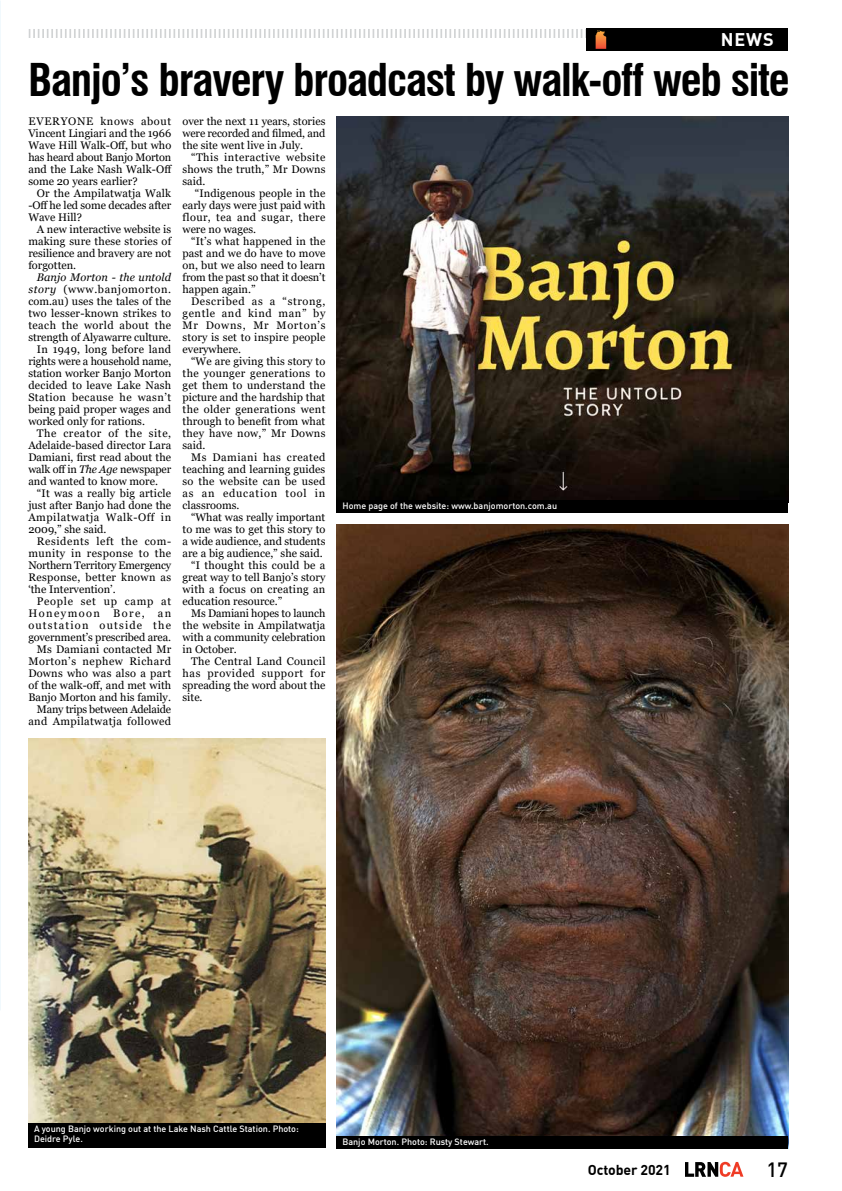
<style>
.page{position:relative;width:842px;height:1191px;background:#fff}
.page>*{position:absolute;margin:0;border:0;box-sizing:border-box;transform-origin:0 0}
.t1{font:700 condensed 44.1px "Swiss 721 BT";letter-spacing:-.03em;color:#000}
.t2{font:500 20.3px "DIN Offc";color:#000}
.t3{font:700 18px "DIN Offc";color:#fff}
.t4{font:700 14.1px "DIN Offc";letter-spacing:-.01em;color:#000}
.t5{font:11px/12px "Georgia";letter-spacing:.005em;color:#000;text-align:justify}
.t6{font:11px "Georgia";letter-spacing:.055em;color:#000}
.t7{font:11px "Georgia";letter-spacing:-.015em;color:#000}
.t8{font:11px "Georgia";letter-spacing:.045em;color:#000}
.t9{font:11px "Georgia";letter-spacing:.04em;color:#000}
.t10{font:11px "Georgia";letter-spacing:.025em;color:#000}
.t11{font:11px "Georgia";letter-spacing:.035em;color:#000}
.t12{font:11px "Georgia";letter-spacing:.05em;color:#000}
.t13{font:11px "Georgia";letter-spacing:.03em;color:#000}
.t14{font:italic 11px "Georgia";letter-spacing:.01em;color:#000}
.t15{font:11px "Georgia";letter-spacing:.105em;color:#000}
.t16{font:11px "Georgia";letter-spacing:.065em;color:#000}
.t17{font:11px "Georgia";letter-spacing:.13em;color:#000}
.t18{font:500 9px/10px "DIN Offc";color:#fff}
.s1{font-style:italic}
</style>
<div class="page">
<svg style="left:685px;top:1161px;width:58px;height:15px"></svg>
<div style="left:586px;top:28px;width:202px;height:23px;background:#000"></div>
<svg style="left:29px;top:29px;width:578px;height:20px"></svg>
<img style="left:337px;top:116px;width:451px;height:384px">
<img style="left:337px;top:524px;width:451px;height:612px">
<img style="left:28px;top:739px;width:297px;height:384px">
<div style="left:337px;top:1136px;width:451px;height:12px;background:#000"></div>
<div style="left:28px;top:1123px;width:297px;height:25px;background:#000"></div>
<div style="left:337px;top:500px;width:451px;height:12px;background:#000"></div>
<h3 class="t3" style="left:721px;top:28px;width:54px">NEWS</h3>
<h1 class="t1" style="left:28px;top:53px;width:763px">Banjo’s bravery broadcast by walk-off web site</h1>
<p class="t5" style="left:28px;top:115px;width:145px">EVERYONE knows about Vincent Lingiari and the 1966<br>Wave Hill Walk-Off, but who has heard about Banjo Morton and the Lake Nash Walk-Off some 20 years earlier?</p>
<p class="t5" style="left:28px;top:187px;width:144px;text-indent:9px">Or the Ampilatwatja Walk -Off he led some decades after Wave Hill?</p>
<p class="t5" style="left:28px;top:223px;width:144px;text-indent:9px">A new interactive website is making sure these stories of resilience and bravery are not forgotten.</p>
<p class="t14" style="left:37px;top:270px;width:136px">Banjo Morton - the untold</p>
<p class="t6" style="left:28px;top:282px;width:144px"><span class="s1">story</span> (www.banjomorton.</p>
<p class="t5" style="left:28px;top:295px;width:144px">com.au) uses the tales of the</p>
<p class="t5" style="left:28px;top:307px;width:144px">two lesser-known strikes to</p>
<p class="t9" style="left:28px;top:318px;width:144px">teach the world about the</p>
<p class="t5" style="left:28px;top:331px;width:144px">strength of Alyawarre culture.</p>
<p class="t10" style="left:37px;top:342px;width:136px">In 1949, long before land</p>
<p class="t5" style="left:28px;top:355px;width:144px">rights were a household name,</p>
<p class="t5" style="left:28px;top:367px;width:144px">station worker Banjo Morton</p>
<p class="t5" style="left:28px;top:379px;width:144px">decided to leave Lake Nash</p>
<p class="t8" style="left:28px;top:390px;width:144px">Station because he wasn’t</p>
<p class="t5" style="left:28px;top:403px;width:144px">being paid proper wages and</p>
<p class="t5" style="left:28px;top:415px;width:118px">worked only for rations.</p>
<p class="t6" style="left:37px;top:426px;width:136px">The creator of the site,</p>
<p class="t5" style="left:28px;top:439px;width:144px">Adelaide-based director Lara</p>
<p class="t5" style="left:28px;top:451px;width:144px">Damiani, first read about the</p>
<p class="t5" style="left:28px;top:463px;width:144px">walk off in <span class="s1">The Age</span> newspaper</p>
<p class="t5" style="left:28px;top:475px;width:131px">and wanted to know more.</p>
<p class="t5" style="left:37px;top:487px;width:136px">“It was a really big article</p>
<p class="t5" style="left:28px;top:499px;width:144px">just after Banjo had done the</p>
<p class="t12" style="left:28px;top:510px;width:144px">Ampilatwatja Walk-Off in</p>
<p class="t5" style="left:28px;top:523px;width:80px">2009,” she said.</p>
<p class="t6" style="left:37px;top:534px;width:136px">Residents left the com-</p>
<p class="t9" style="left:28px;top:546px;width:144px">munity in response to the</p>
<p class="t7" style="left:28px;top:558px;width:144px">Northern Territory Emergency</p>
<p class="t13" style="left:28px;top:570px;width:144px">Response, better known as</p>
<p class="t5" style="left:28px;top:583px;width:89px">‘the Intervention’.</p>
<p class="t16" style="left:37px;top:594px;width:136px">People set up camp at</p>
<p class="t17" style="left:28px;top:606px;width:144px">Honeymoon Bore, an</p>
<p class="t15" style="left:28px;top:618px;width:144px">outstation outside the</p>
<p class="t5" style="left:28px;top:631px;width:144px">government’s prescribed area.</p>
<p class="t5" style="left:37px;top:643px;width:136px">Ms Damiani contacted Mr</p>
<p class="t8" style="left:28px;top:654px;width:144px">Morton’s nephew Richard</p>
<p class="t5" style="left:28px;top:667px;width:144px">Downs who was also a part</p>
<p class="t5" style="left:28px;top:679px;width:144px">of the walk-off, and met with</p>
<p class="t5" style="left:28px;top:691px;width:144px">Banjo Morton and his family.</p>
<p class="t7" style="left:37px;top:702px;width:136px">Many trips between Adelaide</p>
<p class="t11" style="left:28px;top:714px;width:144px">and Ampilatwatja followed</p>
<p class="t5" style="left:183px;top:115px;width:144px">over the next 11 years, stories were recorded and filmed, and the site went live in July.</p>
<p class="t5" style="left:183px;top:151px;width:144px;text-indent:9px">“This interactive website shows the truth,” Mr Downs said.</p>
<p class="t5" style="left:183px;top:187px;width:144px;text-indent:12px">“Indigenous people in the early days were just paid with flour, tea and sugar, there were no wages.</p>
<p class="t5" style="left:183px;top:235px;width:144px;text-indent:9px">“It’s what happened in the past and we do have to move on, but we also need to learn from the past so that it doesn’t happen again.”</p>
<p class="t5" style="left:183px;top:295px;width:144px;text-indent:9px">Described as a “strong, gentle and kind man” by Mr Downs, Mr Morton’s story is set to inspire people everywhere.</p>
<p class="t5" style="left:183px;top:355px;width:144px;text-indent:9px">“We are giving this story to the younger generations to get them to understand the picture and the hardship that the older generations went through to benefit from what they have now,” Mr Downs said.</p>
<p class="t5" style="left:183px;top:451px;width:144px;text-indent:9px">Ms Damiani has created teaching and learning guides so the website can be used as an education tool in classrooms.</p>
<p class="t5" style="left:191px;top:511px;width:136px">“What was really important</p>
<p class="t5" style="left:183px;top:523px;width:144px">to me was to get this story to</p>
<p class="t5" style="left:183px;top:535px;width:144px">a wide audience, and students</p>
<p class="t5" style="left:183px;top:547px;width:142px">are a big audience,” she said.</p>
<p class="t5" style="left:191px;top:559px;width:136px">“I thought this could be a</p>
<p class="t5" style="left:183px;top:571px;width:144px">great way to tell Banjo’s story</p>
<p class="t5" style="left:183px;top:583px;width:144px">with a focus on creating an</p>
<p class="t5" style="left:183px;top:595px;width:101px">education resource.”</p>
<p class="t5" style="left:191px;top:607px;width:136px">Ms Damiani hopes to launch</p>
<p class="t5" style="left:183px;top:619px;width:144px">the website in Ampilatwatja</p>
<p class="t5" style="left:183px;top:631px;width:144px">with a community celebration</p>
<p class="t5" style="left:183px;top:643px;width:56px">in October.</p>
<p class="t10" style="left:191px;top:654px;width:136px">The Central Land Council</p>
<p class="t6" style="left:183px;top:666px;width:144px">has provided support for</p>
<p class="t5" style="left:183px;top:679px;width:144px">spreading the word about the</p>
<p class="t5" style="left:183px;top:691px;width:22px">site.</p>
<p class="t18" style="left:342px;top:501px;width:216px">Home page of the website: www.banjomorton.com.au</p>
<p class="t18" style="left:34px;top:1123px;width:266px">A young Banjo working out at the Lake Nash Cattle Station. Photo:<br>Deidre Pyle.</p>
<p class="t18" style="left:342px;top:1136px;width:148px">Banjo Morton. Photo: Rusty Stewart.</p>
<p class="t4" style="left:588px;top:1160px;width:84px">October 2021</p>
<h2 class="t2" style="left:766px;top:1156px;width:23px">17</h2>
</div>
